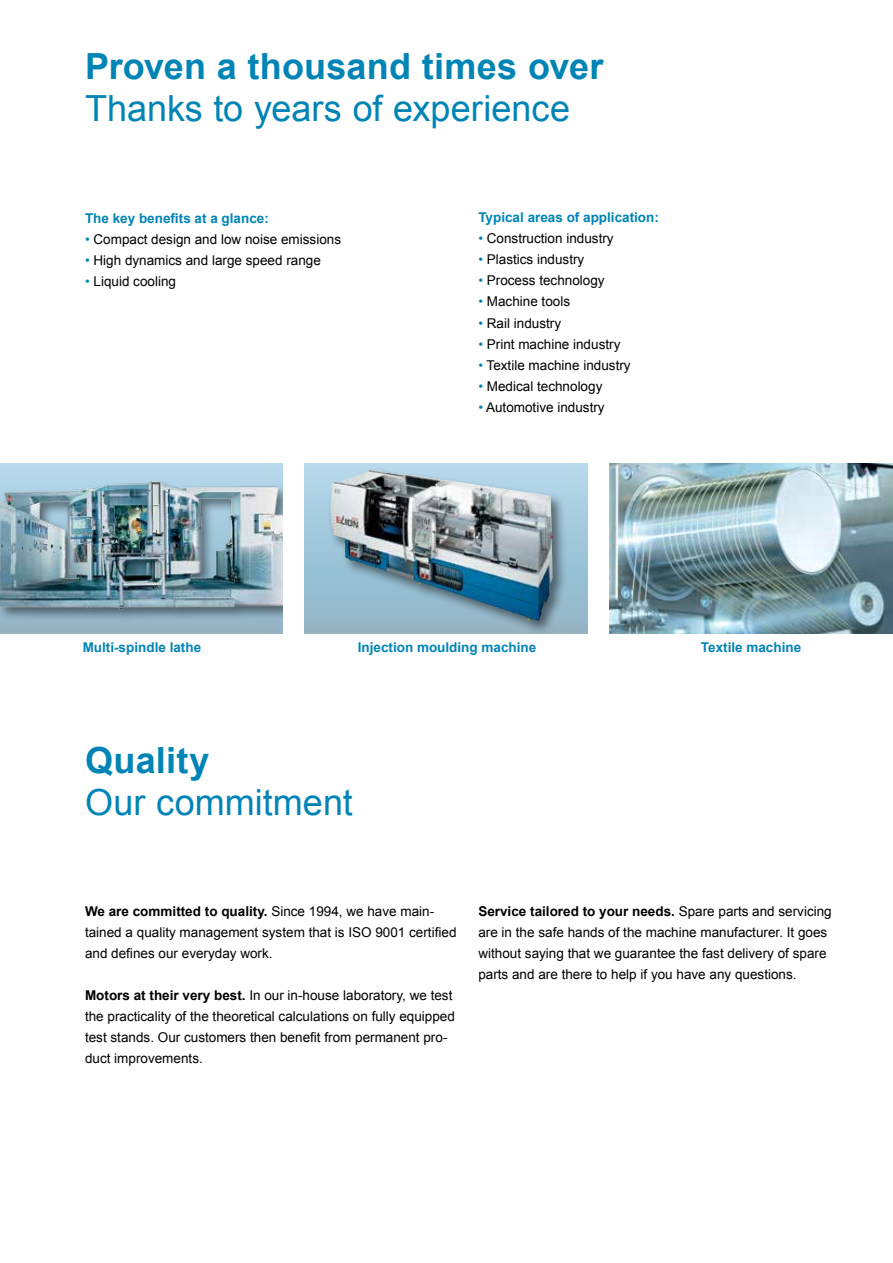
<style>
.page{position:relative;width:893px;height:1263px;background:#fff}
.page>*{position:absolute;margin:0;border:0;box-sizing:border-box;transform-origin:0 0}
.t1{font:36px "Arial";color:#0084b6}
.t2{font:700 36px "Arial";letter-spacing:.005em;color:#0084b6}
.t3{font:13.5px/21px "Arial";color:#000}
.t4{font:700 13.5px "Arial";color:#0084b6}
.s1{color:#0084b6}
.s2{font-weight:700}
</style>
<div class="page">
<div style="left:304px;top:463px;width:284px;height:171px;background:linear-gradient(to bottom,#b4d9ec,#8eb3c5)"></div>
<img style="left:609px;top:463px;width:284px;height:171px">
<div style="left:328px;top:468px;width:240px;height:167px;background:#000;opacity:.5"></div>
<img style="left:330px;top:470px;width:40px;height:91px">
<svg style="left:0;top:463px;width:283px;height:171px"></svg>
<img style="left:0;top:479px;width:283px;height:144px">
<h1 class="t2" style="left:85px;top:43px;width:520px">Proven a thousand times over</h1>
<h1 class="t1" style="left:85px;top:85px;width:487px">Thanks to years of experience</h1>
<p class="t4" style="left:85px;top:209px;width:185px">The key benefits at a glance:</p>
<p class="t3" style="left:85px;top:228px;width:258px"><span class="s1">•</span> Compact design and low noise emissions</p>
<p class="t3" style="left:85px;top:249px;width:237px"><span class="s1">•</span> High dynamics and large speed range</p>
<p class="t3" style="left:85px;top:270px;width:93px"><span class="s1">•</span> Liquid cooling</p>
<p class="t4" style="left:478px;top:209px;width:182px">Typical areas of application:</p>
<p class="t3" style="left:478px;top:228px;width:137px"><span class="s1">•</span> Construction industry</p>
<p class="t3" style="left:478px;top:249px;width:108px"><span class="s1">•</span> Plastics industry</p>
<p class="t3" style="left:478px;top:270px;width:128px"><span class="s1">•</span> Process technology</p>
<p class="t3" style="left:478px;top:291px;width:93px"><span class="s1">•</span> Machine tools</p>
<p class="t3" style="left:478px;top:312px;width:84px"><span class="s1">•</span> Rail industry</p>
<p class="t3" style="left:478px;top:333px;width:144px"><span class="s1">•</span> Print machine industry</p>
<p class="t3" style="left:478px;top:354px;width:154px"><span class="s1">•</span> Textile machine industry</p>
<p class="t3" style="left:478px;top:375px;width:126px"><span class="s1">•</span> Medical technology</p>
<p class="t3" style="left:478px;top:396px;width:128px"><span class="s1">•</span> Automotive industry</p>
<p class="t4" style="left:83px;top:638px;width:120px">Multi-spindle lathe</p>
<p class="t4" style="left:358px;top:638px;width:180px">Injection moulding machine</p>
<p class="t4" style="left:701px;top:638px;width:102px">Textile machine</p>
<h1 class="t2" style="left:85px;top:736px;width:126px">Quality</h1>
<h1 class="t1" style="left:85px;top:778px;width:269px">Our commitment</h1>
<p class="t3" style="left:85px;top:900px;width:373px"><span class="s2">We are committed to quality.</span> Since 1994, we have main&shy;tained a quality management system that is ISO 9001 certified and defines our everyday work.</p>
<p class="t3" style="left:85px;top:984px;width:371px"><span class="s2">Motors at their very best.</span> In our in-house laboratory, we test the practicality of the theoretical calculations on fully equipped test stands. Our customers then benefit from permanent pro&shy;duct improvements.</p>
<p class="t3" style="left:478px;top:901px;width:355px"><span class="s2">Service tailored to your needs.</span> Spare parts and servicing are in the safe hands of the machine manufacturer. It goes without saying that we guarantee the fast delivery of spare parts and are there to help if you have any questions.</p>
</div>
